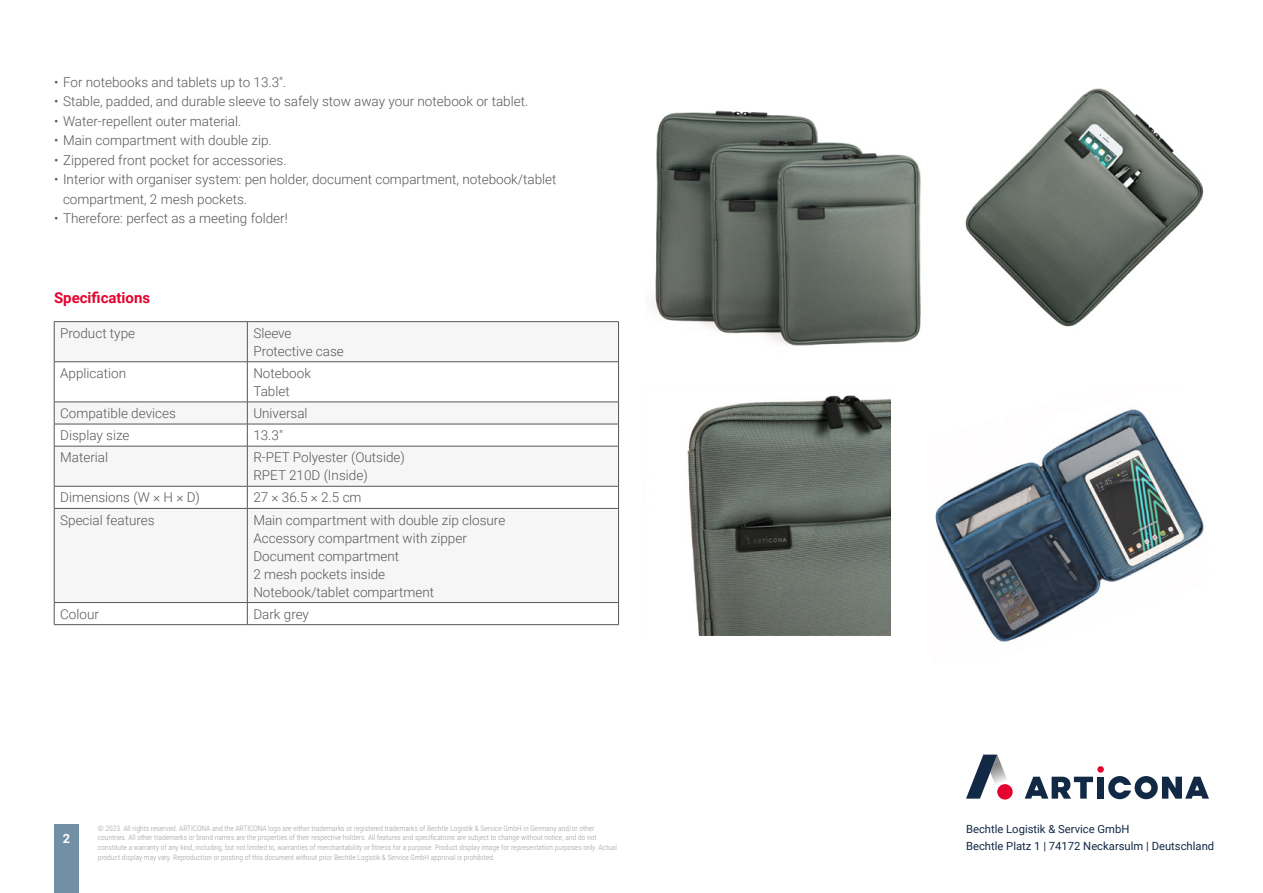
<style>
.page{position:relative;width:1263px;height:893px;background:#fff}
.page>*{position:absolute;margin:0;border:0;box-sizing:border-box;transform-origin:0 0}
.t1{font:700 15px "Roboto";color:#e4032e}
.t2{font:300 13.5px/18px "Roboto";color:#575756}
.t3{font:700 12.75px "Roboto";color:#fff}
.t4{font:11.25px/16.5px "Roboto";color:#122945}
.t5{font:300 7.5px/9.8px "Roboto Condensed";color:#9d9d9c}
</style>
<div class="page">
<div style="left:54px;top:825px;width:25px;height:68px;background:#7190a6"></div>
<div style="left:1097px;top:766px;width:7px;height:7px;background:#e4032e;border-radius:50%"></div>
<svg style="left:1025px;top:777px;width:68px;height:22px"></svg>
<div style="left:1097px;top:777px;width:7px;height:22px;background:#122945"></div>
<svg style="left:1108px;top:776px;width:101px;height:23px"></svg>
<svg style="left:966px;top:755px;width:47px;height:44px"></svg>
<div style="left:997px;top:784px;width:16px;height:15px;background:#e4032e;border-radius:50%"></div>
<div style="left:55px;top:322px;width:563px;height:39px;background:#f6f6f6"></div>
<svg style="left:55px;top:403px;width:563px;height:199px;fill:#f6f6f6"></svg>
<hr style="left:54px;top:321px;width:193px;height:1px;background:#575756">
<hr style="left:54px;top:322px;width:1px;height:40px;background:#575756">
<hr style="left:247px;top:321px;width:372px;height:1px;background:#575756">
<hr style="left:247px;top:322px;width:1px;height:40px;background:#575756">
<hr style="left:618px;top:322px;width:1px;height:40px;background:#575756">
<hr style="left:54px;top:361px;width:193px;height:1px;background:#575756">
<hr style="left:54px;top:362px;width:1px;height:40px;background:#575756">
<hr style="left:247px;top:361px;width:372px;height:1px;background:#575756">
<hr style="left:247px;top:362px;width:1px;height:40px;background:#575756">
<hr style="left:618px;top:362px;width:1px;height:40px;background:#575756">
<hr style="left:54px;top:402px;width:193px;height:1px;background:#575756">
<hr style="left:247px;top:402px;width:372px;height:1px;background:#575756">
<hr style="left:54px;top:424px;width:193px;height:1px;background:#575756">
<svg style="left:54px;top:402px;width:1px;height:44px"></svg>
<hr style="left:247px;top:424px;width:372px;height:1px;background:#575756">
<svg style="left:247px;top:402px;width:1px;height:44px"></svg>
<svg style="left:618px;top:402px;width:1px;height:44px"></svg>
<hr style="left:54px;top:446px;width:193px;height:1px;background:#575756">
<hr style="left:54px;top:446px;width:1px;height:40px;background:#575756">
<hr style="left:247px;top:446px;width:372px;height:1px;background:#575756">
<hr style="left:247px;top:446px;width:1px;height:40px;background:#575756">
<hr style="left:618px;top:446px;width:1px;height:40px;background:#575756">
<hr style="left:54px;top:486px;width:193px;height:1px;background:#575756">
<svg style="left:54px;top:486px;width:1px;height:22px"></svg>
<hr style="left:247px;top:486px;width:372px;height:1px;background:#575756">
<svg style="left:247px;top:486px;width:1px;height:22px"></svg>
<svg style="left:618px;top:486px;width:1px;height:22px"></svg>
<hr style="left:54px;top:508px;width:193px;height:1px;background:#575756">
<hr style="left:54px;top:509px;width:1px;height:93px;background:#575756">
<hr style="left:247px;top:508px;width:372px;height:1px;background:#575756">
<hr style="left:247px;top:509px;width:1px;height:93px;background:#575756">
<hr style="left:618px;top:509px;width:1px;height:93px;background:#575756">
<hr style="left:54px;top:602px;width:193px;height:1px;background:#575756">
<svg style="left:54px;top:603px;width:1px;height:21px"></svg>
<hr style="left:247px;top:602px;width:372px;height:1px;background:#575756">
<svg style="left:247px;top:603px;width:1px;height:21px"></svg>
<svg style="left:618px;top:603px;width:1px;height:21px"></svg>
<hr style="left:54px;top:624px;width:193px;height:1px;background:#575756">
<hr style="left:247px;top:624px;width:372px;height:1px;background:#575756">
<img style="left:965px;top:88px;width:239px;height:239px">
<img style="left:687px;top:395px;width:204px;height:241px">
<img style="left:655px;top:110px;width:266px;height:236px">
<img style="left:935px;top:409px;width:269px;height:233px">
<p class="t2" style="left:54px;top:72px;width:234px">• For notebooks and tablets up to 13.3".</p>
<p class="t2" style="left:54px;top:92px;width:476px">• Stable, padded, and durable sleeve to safely stow away your notebook or tablet.</p>
<p class="t2" style="left:54px;top:111px;width:189px">• Water-repellent outer material.</p>
<p class="t2" style="left:54px;top:131px;width:219px">• Main compartment with double zip.</p>
<p class="t2" style="left:54px;top:150px;width:234px">• Zippered front pocket for accessories.</p>
<p class="t2" style="left:63px;top:169px;width:495px;line-height:19.5px;text-indent:-9px">• Interior with organiser system: pen holder, document compartment, notebook/tablet compartment, 2 mesh pockets.</p>
<p class="t2" style="left:54px;top:209px;width:235px">• Therefore: perfect as a meeting folder!</p>
<p class="t1" style="left:54px;top:287px;width:98px">Specifications</p>
<p class="t2" style="left:60px;top:323px;width:76px">Product type</p>
<p class="t2" style="left:253px;top:323px;width:92px">Sleeve<br>Protective case</p>
<p class="t2" style="left:60px;top:364px;width:67px">Application</p>
<p class="t2" style="left:253px;top:364px;width:59px">Notebook<br>Tablet</p>
<p class="t2" style="left:60px;top:404px;width:117px">Compatible devices</p>
<p class="t2" style="left:253px;top:404px;width:56px">Universal</p>
<p class="t2" style="left:60px;top:426px;width:71px">Display size</p>
<p class="t2" style="left:253px;top:426px;width:31px">13.3"</p>
<p class="t2" style="left:60px;top:448px;width:50px">Material</p>
<p class="t2" style="left:253px;top:448px;width:153px">R-PET Polyester (Outside)<br>RPET 210D (Inside)</p>
<p class="t2" style="left:60px;top:488px;width:141px">Dimensions (W × H × D)</p>
<p class="t2" style="left:253px;top:488px;width:110px">27 × 36.5 × 2.5 cm</p>
<p class="t2" style="left:60px;top:510px;width:96px">Special features</p>
<p class="t2" style="left:253px;top:510px;width:254px">Main compartment with double zip closure<br>Accessory compartment with zipper<br>Document compartment<br>2 mesh pockets inside<br>Notebook/tablet compartment</p>
<p class="t2" style="left:60px;top:604px;width:40px">Colour</p>
<p class="t2" style="left:253px;top:604px;width:57px">Dark grey</p>
<p class="t5" style="left:98px;top:823px;width:521px">© 2023. All rights reserved. ARTICONA and the ARTICONA logo are either trademarks or registered trademarks of Bechtle Logistik &amp; Service GmbH in Germany and/or other countries. All other trademarks or brand names are the properties of their respective holders. All features and specifications are subject to change without notice, and do not constitute a warranty of any kind, including, but not limited to, warranties of merchantability or fitness for a purpose. Product display image for representation purposes only. Actual product display may vary. Reproduction or posting of this document without prior Bechtle Logistik &amp; Service GmbH approval is prohibited.</p>
<p class="t3" style="left:63px;top:829px;width:9px">2</p>
<p class="t4" style="left:966px;top:821px;width:250px">Bechtle Logistik &amp; Service GmbH<br>Bechtle Platz 1 | 74172 Neckarsulm | Deutschland</p>
</div>
